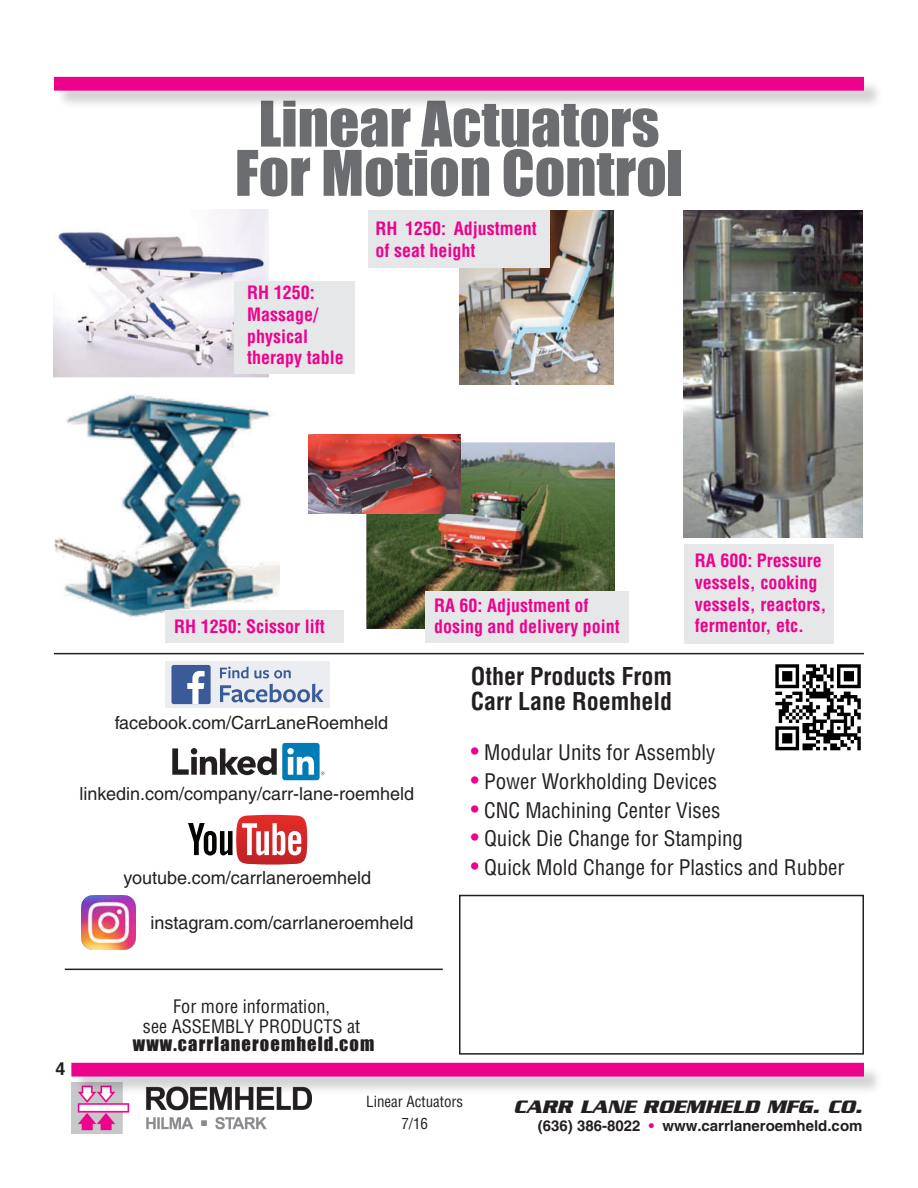
<style>
.page{position:relative;width:918px;height:1188px;background:#fff}
.page>*{position:absolute;margin:0;border:0;box-sizing:border-box;transform-origin:0 0}
.t1{font:58.05px/49.2px "Impact";color:#6c6d70;text-align:center}
.t2{font:700 condensed 24px/25.5px "Helvetica LT";color:#231f20}
.t3{font:condensed 21px "Helvetica LT";color:#231f20}
.t4{font:italic 700 19.5px "Serpentine LT";color:#231f20}
.t5{font:condensed 18.15px/20px "Helvetica LT";color:#231f20;text-align:center}
.t6{font:18.15px "Impact";letter-spacing:.06em;color:#231f20}
.t7{font:700 condensed 18px/21.6px "Helvetica LT";color:#ed028c}
.t8{font:18px "Helvetica LT";color:#231f20}
.t9{font:700 18px "Helvetica";color:#231f20}
.t10{font:700 15px "Helvetica LT";color:#231f20}
.t11{font:condensed 15px/22.2px "Helvetica LT";color:#231f20;text-align:center}
.s1{font-size:24px;color:#ed028c}
.s2{color:#ed028c}
</style>
<div class="page">
<img style="left:72px;top:1082px;width:240px;height:52px">
<div style="left:74px;top:1065px;width:809px;height:30px;background:#231f20;opacity:.2"></div>
<div style="left:71px;top:1063px;width:793px;height:14px;background:#ed028c"></div>
<div style="left:56px;top:79px;width:826px;height:30px;background:#231f20;opacity:.2"></div>
<div style="left:54px;top:77px;width:810px;height:14px;background:#ed028c"></div>
<img style="left:366px;top:443px;width:249px;height:186px">
<img style="left:684px;top:211px;width:178px;height:327px">
<img style="left:459px;top:211px;width:155px;height:174px">
<img style="left:54px;top:209px;width:215px;height:168px">
<img style="left:54px;top:394px;width:226px;height:223px">
<div style="left:459px;top:895px;width:405px;height:160px;border:2px solid #231f20"></div>
<hr style="left:54px;top:653px;width:810px;height:1px;background:#231f20">
<img style="left:309px;top:435px;width:151px;height:78px">
<div style="left:234px;top:281px;width:121px;height:93px;background:#e6e7e9"></div>
<div style="left:368px;top:210px;width:182px;height:57px;background:#e6e7e9"></div>
<div style="left:165px;top:610px;width:178px;height:33px;background:#e6e7e9"></div>
<div style="left:684px;top:544px;width:149px;height:100px;background:#e6e7e9"></div>
<div style="left:425px;top:591px;width:203px;height:52px;background:#e6e7e9"></div>
<div style="left:165px;top:662px;width:164px;height:46px;background:#ebedf0"></div>
<svg style="left:220px;top:667px;width:28px;height:11px"></svg>
<svg style="left:254px;top:670px;width:37px;height:8px"></svg>
<svg style="left:220px;top:684px;width:104px;height:19px"></svg>
<div style="left:171px;top:665px;width:40px;height:39px;background:#3b5a9a;border-radius:2px"></div>
<svg style="left:187px;top:671px;width:18px;height:33px"></svg>
<svg style="left:188px;top:815px;width:119px;height:50px"></svg>
<svg style="left:172px;top:748px;width:105px;height:27px"></svg>
<div style="left:282px;top:743px;width:38px;height:37px;background:#007bb6;border-radius:3px"></div>
<svg style="left:287px;top:748px;width:27px;height:27px"></svg>
<img style="left:82px;top:896px;width:54px;height:54px">
<hr style="left:65px;top:969px;width:378px;height:1px;background:#231f20">
<img style="left:775px;top:664px;width:86px;height:87px">
<h1 class="t1" style="left:235px;top:98px;width:450px">Linear Actuators<br>For Motion Control</h1>
<p class="t7" style="left:247px;top:282px;width:98px">RH 1250:<br>Massage/ physical therapy table</p>
<p class="t7" style="left:376px;top:218px;width:163px">RH 1250: Adjustment of seat height</p>
<p class="t7" style="left:174px;top:615px;width:152px">RH 1250: Scissor lift</p>
<p class="t8" style="left:115px;top:713px;width:275px">facebook.com/CarrLaneRoemheld</p>
<p class="t8" style="left:80px;top:784px;width:336px">linkedin.com/company/carr-lane-roemheld</p>
<p class="t8" style="left:124px;top:867px;width:249px">youtube.com/carrlaneroemheld</p>
<p class="t8" style="left:150px;top:912px;width:264px">instagram.com/carrlaneroemheld</p>
<p class="t7" style="left:434px;top:594px;width:187px">RA 60: Adjustment of dosing and delivery point</p>
<p class="t7" style="left:695px;top:550px;width:133px">RA 600: Pressure vessels, cooking vessels, reactors, fermentor, etc.</p>
<h2 class="t2" style="left:471px;top:663px;width:203px">Other Products From<br>Carr Lane Roemheld</h2>
<p class="t3" style="left:471px;top:739px;width:246px"><span class="s1">•</span> Modular Units for Assembly</p>
<p class="t3" style="left:471px;top:768px;width:248px"><span class="s1">•</span> Power Workholding Devices</p>
<p class="t3" style="left:471px;top:797px;width:251px"><span class="s1">•</span> CNC Machining Center Vises</p>
<p class="t3" style="left:471px;top:826px;width:274px"><span class="s1">•</span> Quick Die Change for Stamping</p>
<p class="t3" style="left:471px;top:854px;width:375px"><span class="s1">•</span> Quick Mold Change for Plastics and Rubber</p>
<p class="t9" style="left:56px;top:1054px;width:12px">4</p>
<p class="t5" style="left:143px;top:996px;width:219px">For more information,<br>see ASSEMBLY PRODUCTS at</p>
<p class="t6" style="left:133px;top:1030px;width:243px">www.carrlaneroemheld.com</p>
<p class="t11" style="left:366px;top:1090px;width:99px">Linear Actuators<br>7/16</p>
<p class="t4" style="left:514px;top:1095px;width:350px">CARR LANE ROEMHELD MFG. CO.</p>
<p class="t10" style="left:538px;top:1116px;width:326px">(636) 386-8022 <span class="s2">•</span> www.carrlaneroemheld.com</p>
</div>
